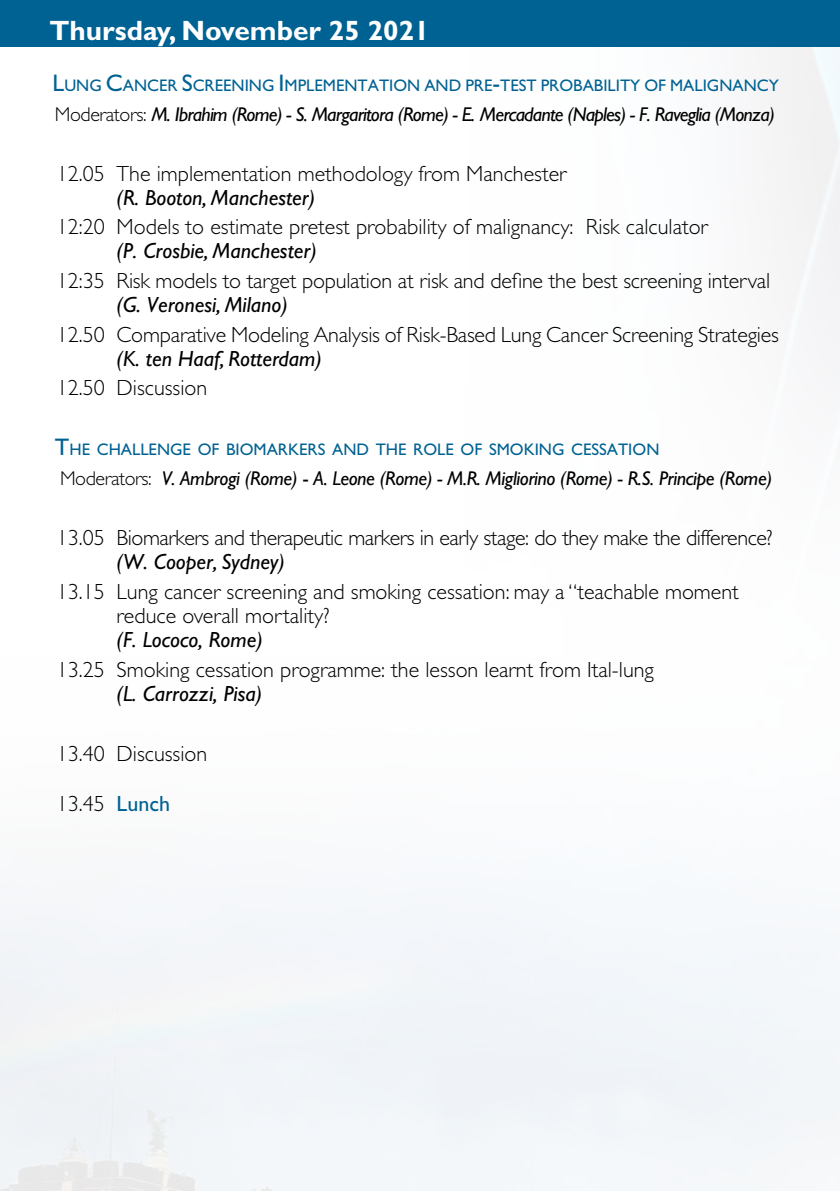
<style>
.page{position:relative;width:840px;height:1191px;background:#fff}
.page>*{position:absolute;margin:0;border:0;box-sizing:border-box;transform-origin:0 0}
.t1{font:700 28px "Gill Sans Std";color:#fff}
.t2{font:300 22px/24px "Gill Sans Std";color:#000}
.t3{font:italic 22px "Gill Sans Std";color:#000}
.t4{font:300 22px "Gill Sans Std";letter-spacing:-.02em;color:#000}
.t5{font:italic 20px "Gill Sans Std";letter-spacing:-.04em;color:#000}
.t6{font:italic 20px "Gill Sans Std";letter-spacing:-.02em;color:#000}
.t7{font:16.8px "Gill Sans Std";color:#006293}
.s1{font-size:24px}
.s2{font-weight:300;font-style:normal}
.s3{font-style:normal}
.s4{font-weight:400;color:#006293}
</style>
<div class="page">
<img style="left:0;top:46px;width:839px;height:1145px">
<div style="left:0;top:0;width:839px;height:46px;background:#006293"></div>
<p class="t1" style="left:49px;top:14px;width:381px">Thursday, November 25 2021</p>
<p class="t7" style="left:53px;top:76px;width:727px"><span class="s1">L</span>UNG <span class="s1">C</span>ANCER <span class="s1">S</span>CREENING <span class="s1">I</span> MPLEMENTATION AND PRE<span class="s1">-</span>TEST PROBABILITY OF MALIGNANCY</p>
<p class="t5" style="left:55px;top:103px;width:721px"><span class="s2">Moderators:</span> M. Ibrahim (Rome) - S. Margaritora (Rome) - E. Mercadante (Naples) - F. Raveglia (Monza)</p>
<p class="t2" style="left:57px;top:161px;width:511px">12.05 The implementation methodology from Manchester</p>
<p class="t3" style="left:117px;top:184px;width:200px">(R. Booton, Manchester)</p>
<p class="t2" style="left:57px;top:215px;width:652px">12:20 Models to estimate pretest probability of malignancy: Risk calculator</p>
<p class="t3" style="left:117px;top:238px;width:202px">(P. Crosbie, Manchester)</p>
<p class="t2" style="left:57px;top:269px;width:714px">12:35 Risk models to target population at risk and define the best screening interval</p>
<p class="t3" style="left:117px;top:292px;width:173px">(G. Veronesi, Milano)</p>
<p class="t2" style="left:57px;top:322px;width:723px">12.50 Comparative Modeling Analysis of Risk-Based Lung Cancer Screening Strategies</p>
<p class="t3" style="left:117px;top:345px;width:207px">(K. ten Haaf, Rotterdam)</p>
<p class="t2" style="left:57px;top:376px;width:152px">12.50 Discussion</p>
<p class="t7" style="left:55px;top:439px;width:605px"><span class="s1">T</span>HE CHALLENGE OF BIOMARKERS AND THE ROLE OF SMOKING CESSATION</p>
<p class="t6" style="left:60px;top:466px;width:713px"><span class="s2">Moderators:</span> V. Ambrogi (Rome) <span class="s3">-</span> A. Leone (Rome) - M.R. Migliorino (Rome) - R.S. Principe (Rome)</p>
<p class="t4" style="left:57px;top:525px;width:717px">13.05 Biomarkers and therapeutic markers in early stage: do they make the difference?</p>
<p class="t3" style="left:117px;top:549px;width:169px">(W. Cooper, Sydney)</p>
<p class="t2" style="left:117px;top:579px;width:623px;text-indent:-60px">13.15 Lung cancer screening and smoking cessation: may a “teachable moment reduce overall mortality?</p>
<p class="t3" style="left:117px;top:627px;width:148px">(F. Lococo, Rome)</p>
<p class="t2" style="left:57px;top:658px;width:598px">13.25 Smoking cessation programme: the lesson learnt from Ital-lung</p>
<p class="t3" style="left:117px;top:681px;width:147px">(L. Carrozzi, Pisa)</p>
<p class="t2" style="left:57px;top:742px;width:152px">13.40 Discussion</p>
<p class="t2" style="left:57px;top:791px;width:115px">13.45 <span class="s4">Lunch</span></p>
</div>
